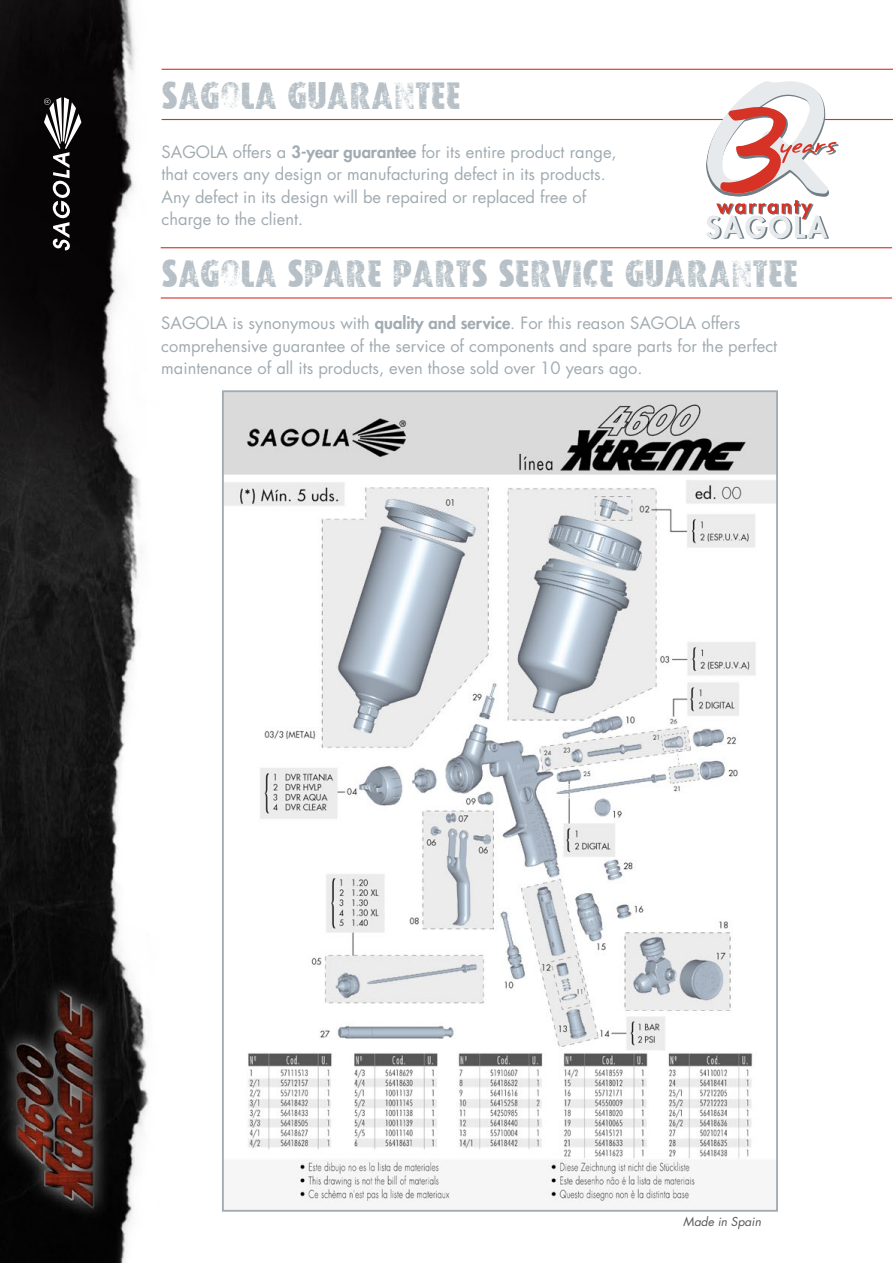
<style>
.page{position:relative;width:893px;height:1263px;background:#fff}
.page>*{position:absolute;margin:0;border:0;box-sizing:border-box;transform-origin:0 0}
.t1{font:37.5px "VTKSWORKER";color:#b6c0c6}
.t2{font:16.5px/22.5px "Futura";color:#a1abb1}
.t3{font:italic 12px "Futura";color:#575756}
.s1{font-weight:800}
</style>
<div class="page">
<img style="left:0;top:0;width:218px;height:1263px">
<hr style="left:162px;top:69px;width:731px;height:1px;background:#d73226">
<hr style="left:811px;top:119px;width:82px;height:1px;background:#d73226">
<hr style="left:161px;top:247px;width:731px;height:1px;background:#d73226">
<hr style="left:161px;top:297px;width:731px;height:2px;background:#d73226">
<img style="left:225px;top:393px;width:550px;height:816px">
<hr style="left:162px;top:119px;width:561px;height:1px;background:#d73226">
<svg style="left:44px;top:97px;width:37px;height:154px"></svg>
<svg style="left:706px;top:81px;width:133px;height:158px"></svg>
<h1 class="t1" style="left:162px;top:74px;width:301px">SAGOLA GUARANTEE</h1>
<p class="t2" style="left:162px;top:140px;width:457px">SAGOLA offers a <span class="s1">3-year guarantee</span> for its entire product range, that covers any design or manufacturing defect in its products.<br>Any defect in its design will be repaired or replaced free of charge to the client.</p>
<h1 class="t1" style="left:162px;top:252px;width:638px">SAGOLA SPARE PARTS SERVICE GUARANTEE</h1>
<p class="t2" style="left:161px;top:312px;width:617px">SAGOLA is synonymous with <span class="s1">quality and service</span>. For this reason SAGOLA offers comprehensive guarantee of the service of components and spare parts for the perfect maintenance of all its products, even those sold over 10 years ago.</p>
<p class="t3" style="left:683px;top:1213px;width:79px">Made in Spain</p>
</div>
